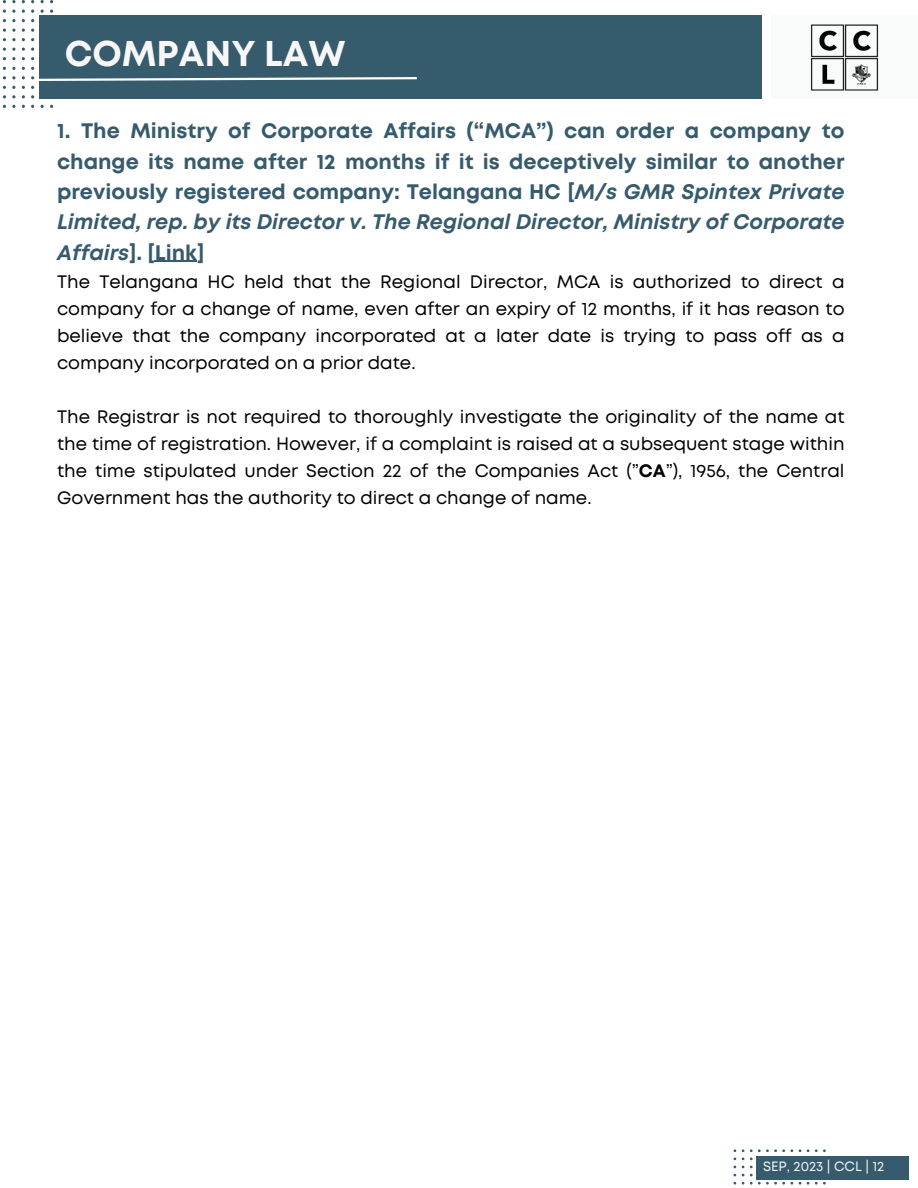
<style>
.page{position:relative;width:918px;height:1188px;background:#fff}
.page>*{position:absolute;margin:0;border:0;box-sizing:border-box;transform-origin:0 0}
.t1{font:700 35.7px "Mont";color:#f7f7f7}
.t2{font:700 21px/30.3px "Mont";color:#365b6d;text-align:justify}
.t3{font:18px/27px "Mont";color:#000;text-align:justify}
.t4{font:13.5px "Mont";color:#f7f7f7}
.s1{font-style:italic}
.s2{font-weight:700}
</style>
<div class="page">
<div style="left:39px;top:15px;width:722px;height:84px;background:#365b6d"></div>
<svg style="left:2px;top:0;width:415px;height:108px"></svg>
<svg style="left:734px;top:1149px;width:92px;height:36px"></svg>
<div style="left:756px;top:1157px;width:153px;height:23px;background:#365b6d"></div>
<div style="left:771px;top:15px;width:146px;height:84px;background:#f9fafa"></div>
<img style="left:810px;top:24px;width:69px;height:67px">
<hr style="left:155px;top:261px;width:42px;height:1px;background:#365b6d">
<p class="t1" style="left:65px;top:40px;width:283px">COMPANY LAW</p>
<p class="t2" style="left:57px;top:117px;width:789px">1. The Ministry of Corporate Affairs (“MCA”) can order a company to change its name after 12 months if it is deceptively similar to another previously registered company: Telangana HC [<span class="s1">M/s GMR Spintex Private Limited, rep. by its Director v. The Regional Director, Ministry of Corporate Affairs</span>]. [Link]</p>
<p class="t3" style="left:57px;top:269px;width:789px">The Telangana HC held that the Regional Director, MCA is authorized to direct a company for a change of name, even after an expiry of 12 months, if it has reason to believe that the company incorporated at a later date is trying to pass off as a company incorporated on a prior date.</p>
<p class="t3" style="left:57px;top:404px;width:789px">The Registrar is not required to thoroughly investigate the originality of the name at the time of registration. However, if a complaint is raised at a subsequent stage within the time stipulated under Section 22 of the Companies Act (”<span class="s2">CA</span>”), 1956, the Central Government has the authority to direct a change of name.</p>
<p class="t4" style="left:763px;top:1161px;width:123px">SEP, 2023 | CCL | 12</p>
</div>
